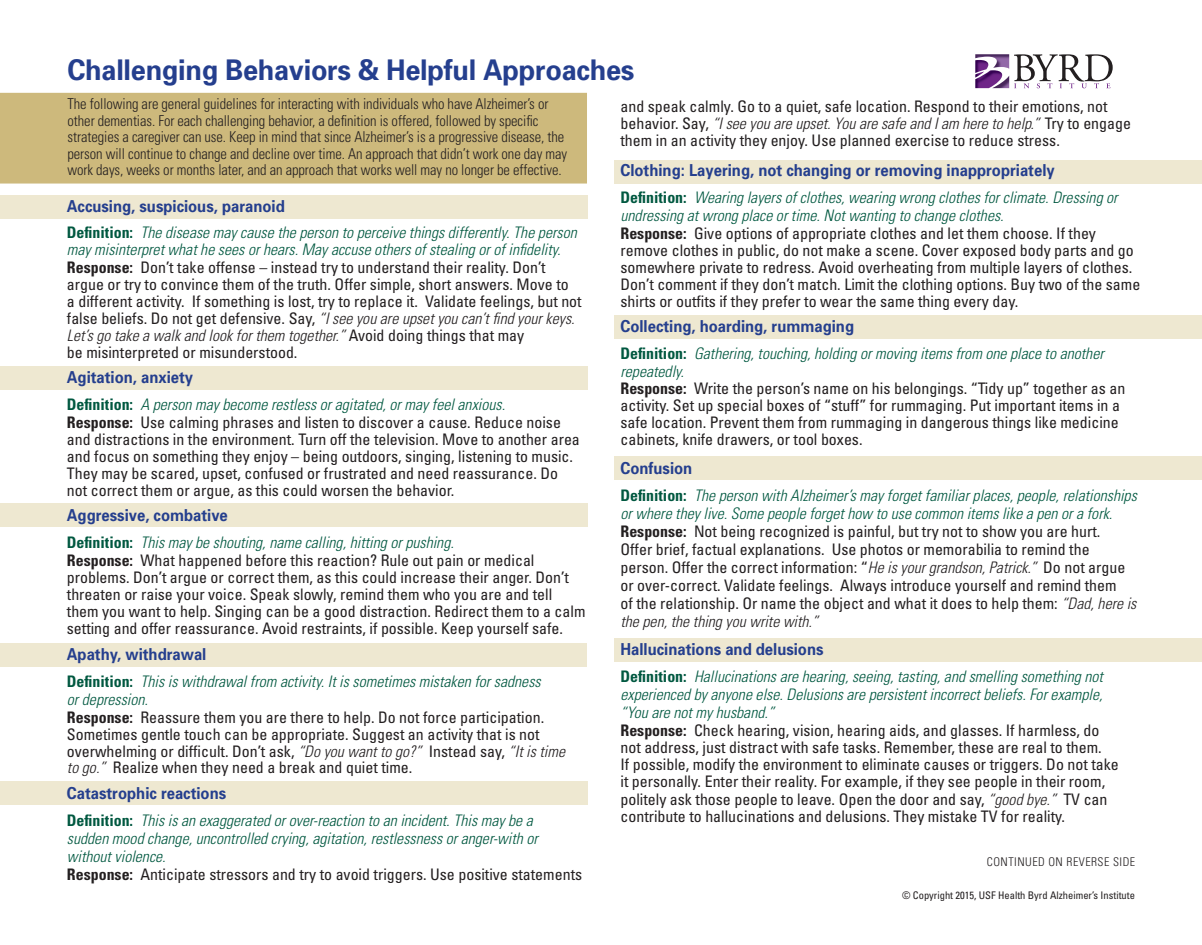
<style>
.page{position:relative;width:1202px;height:945px;background:#fff}
.page>*{position:absolute;margin:0;border:0;box-sizing:border-box;transform-origin:0 0}
.t1{font:700 28.5px "Univers";letter-spacing:-.01em;color:#253f8e;scale:.95 1}
.t2{font:700 16.5px "Univers";color:#253f8e;scale:.9 1}
.t3{font:condensed 15.9px/17px "Univers";color:#231f20}
.t4{font:italic 300 condensed 15.9px/18px "Univers";color:#005840}
.t5{font:300 condensed 15px/16.5px "Univers";letter-spacing:-.005em;color:#231f20}
.t6{font:300 condensed 12px "Univers";letter-spacing:.04em;color:#231f20}
.t7{font:condensed 10.5px "Univers";color:#231f20}
.s1{font-weight:700;font-style:normal}
.s2{font-weight:700;font-style:normal;color:#231f20}
.s3{font-weight:400;font-style:normal;color:#231f20}
.s4{font-weight:300;font-style:italic}
.s5{font-weight:700}
</style>
<div class="page">
<div style="left:614px;top:638px;width:588px;height:24px;background:#eee8d1"></div>
<div style="left:0;top:781px;width:587px;height:24px;background:#eee8d1"></div>
<div style="left:614px;top:456px;width:588px;height:24px;background:#eee8d1"></div>
<div style="left:614px;top:315px;width:588px;height:24px;background:#eee8d1"></div>
<div style="left:1px;top:94px;width:585px;height:89px;background:#cdb97c"></div>
<div style="left:0;top:93px;width:587px;height:91px;border:2px solid #cdb97c"></div>
<div style="left:0;top:196px;width:587px;height:23px;background:#eee8d1"></div>
<div style="left:0;top:366px;width:587px;height:24px;background:#eee8d1"></div>
<div style="left:0;top:503px;width:587px;height:24px;background:#eee8d1"></div>
<div style="left:0;top:643px;width:587px;height:24px;background:#eee8d1"></div>
<div style="left:614px;top:160px;width:588px;height:24px;background:#eee8d1"></div>
<img style="left:975px;top:69px;width:27px;height:19px">
<img style="left:975px;top:54px;width:34px;height:15px">
<img style="left:992px;top:76px;width:17px;height:12px">
<svg style="left:1014px;top:54px;width:98px;height:34px"></svg>
<p class="t1" style="left:68px;top:52px;width:598px">Challenging Behaviors &amp; Helpful Approaches</p>
<p class="t5" style="left:68px;top:96px;width:501px">The following are general guidelines for interacting with individuals who have Alzheimer’s or other dementias. For each challenging behavior, a definition is offered, followed by specific strategies a caregiver can use. Keep in mind that since Alzheimer’s is a progressive disease, the person will continue to change and decline over time. An approach that didn’t work one day may work days, weeks or months later, and an approach that works well may no longer be effective.</p>
<p class="t2" style="left:67px;top:197px;width:244px">Accusing, suspicious, paranoid</p>
<p class="t4" style="left:67px;top:224px;width:511px;line-height:17.4px"><span class="s1">Definition:</span> The disease may cause the person to perceive things differently. The person may misinterpret what he sees or hears. May accuse others of stealing or of infidelity.<br><span class="s2">Response:</span> <span class="s3">Don’t take offense – instead try to understand their reality. Don’t</span></p>
<p class="t3" style="left:67px;top:275px;width:503px">argue or try to convince them of the truth. Offer simple, short answers. Move to</p>
<p class="t3" style="left:67px;top:292px;width:516px">a different activity. If something is lost, try to replace it. Validate feelings, but not false beliefs. Do not get defensive. Say, <span class="s4">“I see you are upset you can’t find your keys.<br>Let’s go take a walk and look for them together.”</span> Avoid doing things that may</p>
<p class="t3" style="left:67px;top:343px;width:232px">be misinterpreted or misunderstood.</p>
<p class="t2" style="left:67px;top:367px;width:142px">Agitation, anxiety</p>
<p class="t4" style="left:67px;top:395px;width:440px"><span class="s1">Definition:</span> A person may become restless or agitated, or may feel anxious.</p>
<p class="t3" style="left:67px;top:414px;width:514px"><span class="s5">Response:</span> Use calming phrases and listen to discover a cause. Reduce noise and distractions in the environment. Turn off the television. Move to another area and focus on something they enjoy – being outdoors, singing, listening to music.<br>They may be scared, upset, confused or frustrated and need reassurance. Do</p>
<p class="t3" style="left:67px;top:481px;width:389px">not correct them or argue, as this could worsen the behavior.</p>
<p class="t2" style="left:67px;top:506px;width:180px">Aggressive, combative</p>
<p class="t4" style="left:67px;top:534px;width:388px"><span class="s1">Definition:</span> This may be shouting, name calling, hitting or pushing.</p>
<p class="t3" style="left:67px;top:552px;width:520px"><span class="s5">Response:</span> What happened before this reaction? Rule out pain or medical problems. Don’t argue or correct them, as this could increase their anger. Don’t threaten or raise your voice. Speak slowly, remind them who you are and tell them you want to help. Singing can be a good distraction. Redirect them to a calm setting and offer reassurance. Avoid restraints, if possible. Keep yourself safe.</p>
<p class="t2" style="left:67px;top:644px;width:156px">Apathy, withdrawal</p>
<p class="t4" style="left:67px;top:672px;width:475px"><span class="s1">Definition:</span> This is withdrawal from activity. It is sometimes mistaken for sadness</p>
<p class="t4" style="left:67px;top:690px;width:83px">or depression.</p>
<p class="t3" style="left:67px;top:708px;width:479px"><span class="s5">Response:</span> Reassure them you are there to help. Do not force participation.<br>Sometimes gentle touch can be appropriate. Suggest an activity that is not</p>
<p class="t3" style="left:67px;top:742px;width:500px">overwhelming or difficult. Don’t ask, <span class="s4">“Do you want to go?”</span> Instead say, <span class="s4">“It is time</span></p>
<p class="t3" style="left:67px;top:759px;width:347px"><span class="s4">to go.”</span> Realize when they need a break and quiet time.</p>
<p class="t2" style="left:67px;top:783px;width:178px">Catastrophic reactions</p>
<p class="t4" style="left:67px;top:811px;width:467px"><span class="s1">Definition:</span> This is an exaggerated or over-reaction to an incident. This may be a</p>
<p class="t4" style="left:67px;top:829px;width:472px">sudden mood change, uncontrolled crying, agitation, restlessness or anger-with or</p>
<p class="t4" style="left:67px;top:847px;width:100px">without violence.</p>
<p class="t3" style="left:67px;top:866px;width:517px"><span class="s5">Response:</span> Anticipate stressors and try to avoid triggers. Use positive statements</p>
<p class="t3" style="left:620px;top:97px;width:512px">and speak calmly. Go to a quiet, safe location. Respond to their emotions, not behavior. Say, <span class="s4">“I see you are upset. You are safe and I am here to help.”</span> Try to engage them in an activity they enjoy. Use planned exercise to reduce stress.</p>
<p class="t2" style="left:620px;top:160px;width:484px">Clothing: Layering, not changing or removing inappropriately</p>
<p class="t4" style="left:620px;top:188px;width:499px"><span class="s1">Definition:</span> Wearing layers of clothes, wearing wrong clothes for climate. Dressing or undressing at wrong place or time. Not wanting to change clothes.</p>
<p class="t3" style="left:620px;top:224px;width:521px"><span class="s5">Response:</span> Give options of appropriate clothes and let them choose. If they remove clothes in public, do not make a scene. Cover exposed body parts and go somewhere private to redress. Avoid overheating from multiple layers of clothes.<br>Don’t comment if they don’t match. Limit the clothing options. Buy two of the same shirts or outfits if they prefer to wear the same thing every day.</p>
<p class="t2" style="left:620px;top:317px;width:261px">Collecting, hoarding, rummaging</p>
<p class="t4" style="left:620px;top:345px;width:485px"><span class="s1">Definition:</span> Gathering, touching, holding or moving items from one place to another repeatedly.</p>
<p class="t3" style="left:620px;top:380px;width:506px"><span class="s5">Response:</span> Write the person’s name on his belongings. “Tidy up” together as an activity. Set up special boxes of “stuff” for rummaging. Put important items in a safe location. Prevent them from rummaging in dangerous things like medicine cabinets, knife drawers, or tool boxes.</p>
<p class="t2" style="left:620px;top:458px;width:81px">Confusion</p>
<p class="t4" style="left:620px;top:486px;width:518px"><span class="s1">Definition:</span> The person with Alzheimer’s may forget familiar places, people, relationships or where they live. Some people forget how to use common items like a pen or a fork.</p>
<p class="t3" style="left:620px;top:522px;width:481px"><span class="s5">Response:</span> Not being recognized is painful, but try not to show you are hurt.</p>
<p class="t3" style="left:620px;top:540px;width:470px">Offer brief, factual explanations. Use photos or memorabilia to remind the</p>
<p class="t3" style="left:620px;top:558px;width:506px;line-height:18px">person. Offer the correct information: “<span class="s4">He is your grandson, Patrick.”</span> Do not argue or over-correct. Validate feelings. Always introduce yourself and remind them</p>
<p class="t3" style="left:620px;top:594px;width:517px;line-height:18px">of the relationship. Or name the object and what it does to help them: <span class="s4">“Dad, here is the pen, the thing you write with.”</span></p>
<p class="t2" style="left:620px;top:639px;width:227px">Hallucinations and delusions</p>
<p class="t4" style="left:620px;top:668px;width:484px"><span class="s1">Definition:</span> Hallucinations are hearing, seeing, tasting, and smelling something not</p>
<p class="t4" style="left:620px;top:686px;width:484px">experienced by anyone else. Delusions are persistent incorrect beliefs. For example,</p>
<p class="t4" style="left:620px;top:704px;width:155px">“You are not my husband.”</p>
<p class="t3" style="left:620px;top:722px;width:480px"><span class="s5">Response:</span> Check hearing, vision, hearing aids, and glasses. If harmless, do</p>
<p class="t3" style="left:620px;top:739px;width:483px">not address, just distract with safe tasks. Remember, these are real to them.</p>
<p class="t3" style="left:620px;top:756px;width:500px">If possible, modify the environment to eliminate causes or triggers. Do not take it personally. Enter their reality. For example, if they see people in their room, politely ask those people to leave. Open the door and say, <span class="s4">“good bye.”</span> TV can contribute to hallucinations and delusions. They mistake TV for reality.</p>
<p class="t6" style="left:987px;top:854px;width:150px">CONTINUED ON REVERSE SIDE</p>
<p class="t7" style="left:902px;top:888px;width:234px">© Copyright 2015, USF Health Byrd Alzheimer’s Institute</p>
</div>
